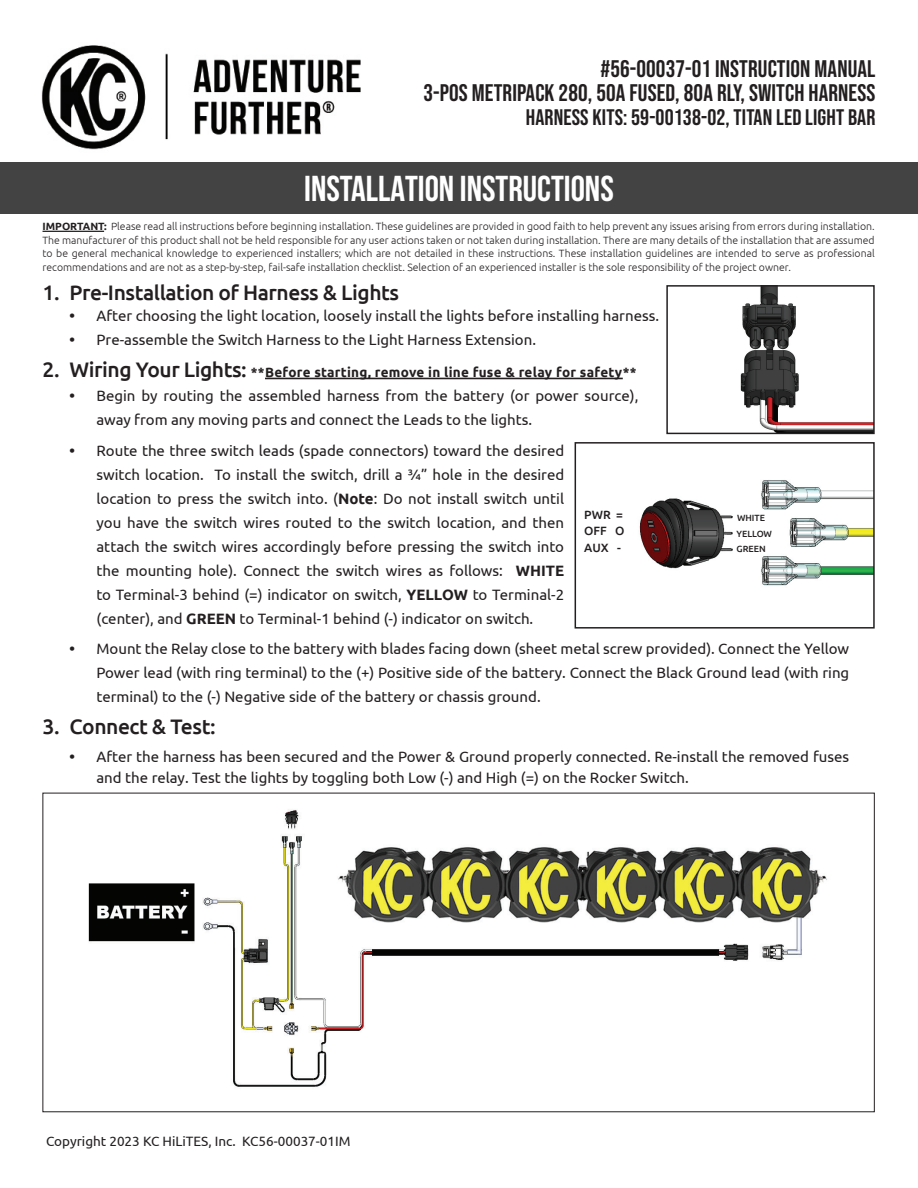
<style>
.page{position:relative;width:918px;height:1188px;background:#fff}
.page>*{position:absolute;margin:0;border:0;box-sizing:border-box;transform-origin:0 0}
.t1{font:700 36px "Bebas Neue";color:#fff}
.t2{font:24px/24px "Bebas Neue";letter-spacing:.005em;color:#231f20;text-align:right}
.t3{font:22.5px "Bebas Neue";letter-spacing:.005em;color:#231f20}
.t4{font:500 21px "Ubuntu";letter-spacing:-.02em;color:#231f20}
.t5{font:15px/24px "Ubuntu";color:#231f20}
.t6{font:700 13.5px "Ubuntu";letter-spacing:.02em;color:#231f20}
.t7{font:13.5px "Ubuntu";color:#231f20}
.t8{font:500 12px/16.5px "Ubuntu";color:#231f20}
.t9{font:300 10.5px/13.5px "Ubuntu";color:#231f20;text-align:justify}
.t10{font:500 9px/14.9px "Ubuntu";color:#231f20}
.s1{font-weight:700}
.s2{font-weight:500;font-size:21px}
</style>
<div class="page">
<div style="left:1px;top:162px;width:917px;height:52px;background:#434343"></div>
<hr style="left:43px;top:231px;width:61px;height:1px;background:#231f20">
<img style="left:88px;top:810px;width:739px;height:277px">
<hr style="left:265px;top:378px;width:358px;height:1px;background:#231f20">
<img style="left:639px;top:480px;width:233px;height:106px">
<div style="left:575px;top:442px;width:300px;height:187px;border:2px solid #231f20"></div>
<img style="left:740px;top:288px;width:132px;height:143px">
<div style="left:666px;top:285px;width:209px;height:149px;border:2px solid #231f20"></div>
<img style="left:41px;top:45px;width:320px;height:105px">
<h2 class="t2" style="left:423px;top:56px;width:454px">#56-00037-01 INSTRUCTION MANUAL<br>3-POS METRIPACK 280, 50A FUSED, 80A RLY, SWITCH HARNESS</h2>
<h3 class="t3" style="left:526px;top:104px;width:351px">HARNESS KITS: 59-00138-02, TITAN LED LIGHT BAR</h3>
<h1 class="t1" style="left:304px;top:169px;width:311px">INSTALLATION INSTRUCTIONS</h1>
<p class="t9" style="left:43px;top:219px;width:834px"><span class="s1">IMPORTANT:</span> Please read all instructions before beginning installation. These guidelines are provided in good faith to help prevent any issues arising from errors during installation.<br>The manufacturer of this product shall not be held responsible for any user actions taken or not taken during installation. There are many details of the installation that are assumed to be general mechanical knowledge to experienced installers; which are not detailed in these instructions. These installation guidelines are intended to serve as professional recommendations and are not as a step-by-step, fail-safe installation checklist. Selection of an experienced installer is the sole responsibility of the project owner.</p>
<h3 class="t4" style="left:42px;top:279px;width:358px">1. Pre-Installation of Harness &amp; Lights</h3>
<p class="t5" style="left:69px;top:303px;width:591px"><span class="s1">•</span> After choosing the light location, loosely install the lights before installing harness.</p>
<p class="t5" style="left:69px;top:328px;width:468px"><span class="s1">•</span> Pre-assemble the Switch Harness to the Light Harness Extension.</p>
<p class="t6" style="left:42px;top:364px;width:596px"><span class="s2">2. Wiring Your Lights:</span> **Before starting, remove in line fuse &amp; relay for safety**</p>
<p class="t5" style="left:96px;top:383px;width:543px;text-indent:-27px"><span class="s1">•</span> Begin by routing the assembled harness from the battery (or power source), away from any moving parts and connect the Leads to the lights.</p>
<p class="t5" style="left:96px;top:438px;width:469px;text-align:justify;text-indent:-27px"><span class="s1">•</span> Route the three switch leads (spade connectors) toward the desired switch location. To install the switch, drill a ¾” hole in the desired location to press the switch into. (<span class="s1">Note</span>: Do not install switch until you have the switch wires routed to the switch location, and then attach the switch wires accordingly before pressing the switch into the mounting hole). Connect the switch wires as follows: <span class="s1">WHITE </span>to Terminal-3 behind (=) indicator on switch, <span class="s1">YELLOW</span> to Terminal-2 (center), and <span class="s1">GREEN</span> to Terminal-1 behind (-) indicator on switch.</p>
<p class="t5" style="left:96px;top:637px;width:754px;text-align:justify;text-indent:-27px"><span class="s1">•</span> Mount the Relay close to the battery with blades facing down (sheet metal screw provided). Connect the Yellow Power lead (with ring terminal) to the (+) Positive side of the battery. Connect the Black Ground lead (with ring terminal) to the (-) Negative side of the battery or chassis ground.</p>
<h3 class="t4" style="left:42px;top:713px;width:175px">3. Connect &amp; Test:</h3>
<p class="t5" style="left:96px;top:745px;width:754px;line-height:21px;text-indent:-27px"><span class="s1">•</span> After the harness has been secured and the Power &amp; Ground properly connected. Re-install the removed fuses and the relay. Test the lights by toggling both Low (-) and High (=) on the Rocker Switch.</p>
<p class="t8" style="left:584px;top:506px;width:40px">PWR =</p>
<p class="t10" style="left:737px;top:510px;width:30px">WHITE</p>
<p class="t8" style="left:584px;top:522px;width:42px">OFF O<br>AUX -</p>
<p class="t10" style="left:737px;top:526px;width:37px">YELLOW<br>GREEN</p>
<p class="t7" style="left:46px;top:1133px;width:306px">Copyright 2023 KC HiLiTES, Inc. KC56-00037-01IM</p>
</div>
